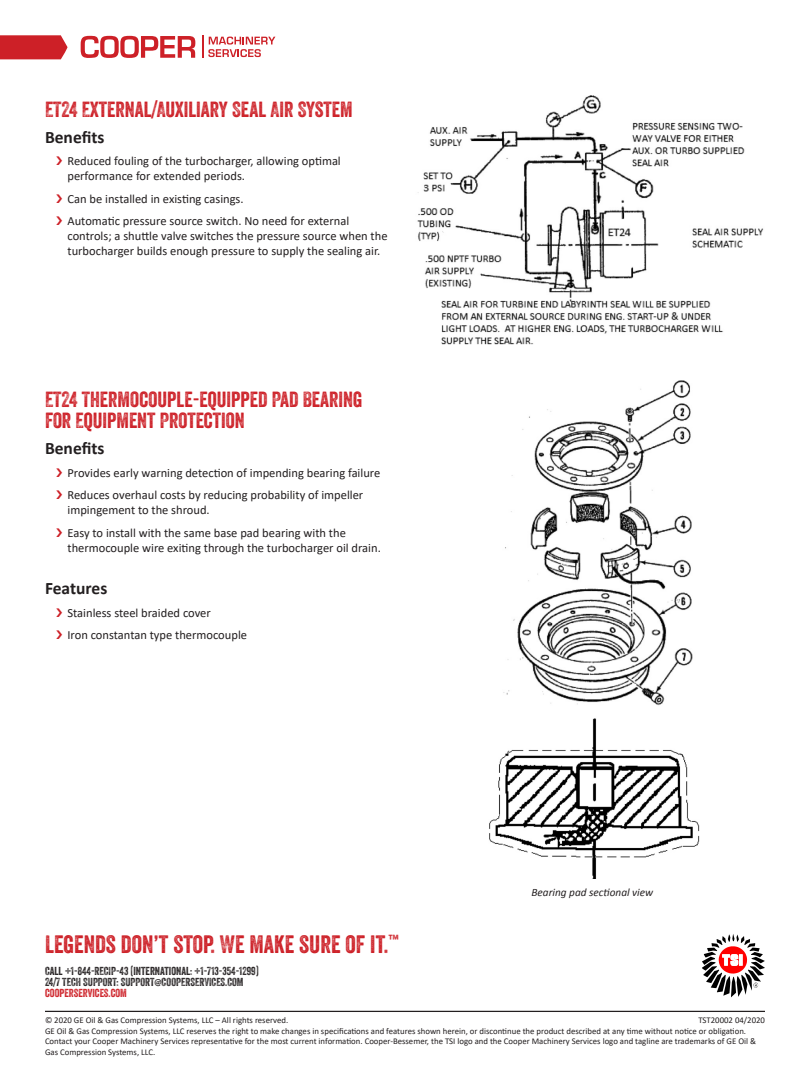
<style>
.page{position:relative;width:810px;height:1080px;background:#fff}
.page>*{position:absolute;margin:0;border:0;box-sizing:border-box;transform-origin:0 0}
.Headline{font:24.38px "Veneer Two";color:#cd2027}
.Section_headline{font:21.25px/21.2px "Veneer Two";color:#cd2027}
.Body_subhead{font:700 17.5px "Calibri";color:#231f20}
.t1{font:12.5px/15px "Calibri";color:#231f20}
.Headline-2{font:11.25px "Veneer Two";color:#231f20}
.t2{font:italic 11.25px "Calibri";color:#231f20}
.Headline-3{font:11.25px "Veneer Two";color:#cd2027}
.Legal{font:8.75px/10.5px "Calibri";color:#231f20}
</style>
<div class="page">
<hr style="left:45px;top:1011px;width:720px;height:1px;background:#231f20">
<svg style="left:81px;top:36px;width:114px;height:22px"></svg>
<svg style="left:202px;top:35px;width:73px;height:23px"></svg>
<svg style="left:0;top:35px;width:68px;height:24px;background:#d02e35"></svg>
<img style="left:417px;top:95px;width:347px;height:250px">
<img style="left:489px;top:718px;width:211px;height:161px">
<img style="left:503px;top:380px;width:190px;height:326px">
<svg style="left:702px;top:934px;width:63px;height:63px"></svg>
<p class="Section_headline" style="left:45px;top:99px;width:309px">ET24 EXTERNAL/AUXILIARY SEAL AIR SYSTEM</p>
<p class="Body_subhead" style="left:45px;top:124px;width:61px">Benefits</p>
<p class="t1" style="left:68px;top:153px;width:275px">Reduced fouling of the turbocharger, allowing optimal performance for extended periods.</p>
<p class="t1" style="left:68px;top:191px;width:178px">Can be installed in existing casings.</p>
<p class="t1" style="left:68px;top:213px;width:322px">Automatic pressure source switch. No need for external controls; a shuttle valve switches the pressure source when the turbocharger builds enough pressure to supply the sealing air.</p>
<p class="Section_headline" style="left:45px;top:389px;width:319px">ET24 THERMOCOUPLE-EQUIPPED PAD BEARING<br>FOR EQUIPMENT PROTECTION</p>
<p class="Body_subhead" style="left:45px;top:436px;width:61px">Benefits</p>
<p class="t1" style="left:68px;top:465px;width:314px">Provides early warning detection of impending bearing failure</p>
<p class="t1" style="left:68px;top:487px;width:297px">Reduces overhaul costs by reducing probability of impeller impingement to the shroud.</p>
<p class="t1" style="left:68px;top:525px;width:315px">Easy to install with the same base pad bearing with the thermocouple wire exiting through the turbocharger oil drain.</p>
<p class="Body_subhead" style="left:45px;top:576px;width:64px">Features</p>
<p class="t1" style="left:68px;top:605px;width:145px">Stainless steel braided cover</p>
<p class="t1" style="left:68px;top:627px;width:181px">Iron constantan type thermocouple</p>
<p class="Headline" style="left:45px;top:929px;width:355px">LEGENDS DON’T STOP. WE MAKE SURE OF IT.<sup>™</sup></p>
<p class="Headline-2" style="left:45px;top:964px;width:215px">CALL +1-844-RECIP-43 (INTERNATIONAL: +1-713-354-1299)</p>
<p class="Headline-2" style="left:45px;top:975px;width:200px">24/7 TECH SUPPORT: SUPPORT@COOPERSERVICES.COM</p>
<p class="Headline-3" style="left:45px;top:986px;width:83px">COOPERSERVICES.COM</p>
<p class="t2" style="left:531px;top:884px;width:123px">Bearing pad sectional view</p>
<p class="Legal" style="left:45px;top:1015px;width:245px">© 2020 GE Oil &amp; Gas Compression Systems, LLC – All rights reserved.</p>
<p class="Legal" style="left:698px;top:1015px;width:68px">TST20002 04/2020</p>
<p class="Legal" style="left:45px;top:1025px;width:713px">GE Oil &amp; Gas Compression Systems, LLC reserves the right to make changes in specifications and features shown herein, or discontinue the product described at any time without notice or obligation.<br>Contact your Cooper Machinery Services representative for the most current information. Cooper-Bessemer, the TSI logo and the Cooper Machinery Services logo and tagline are trademarks of GE Oil &amp;<br>Gas Compression Systems, LLC.</p>
</div>
